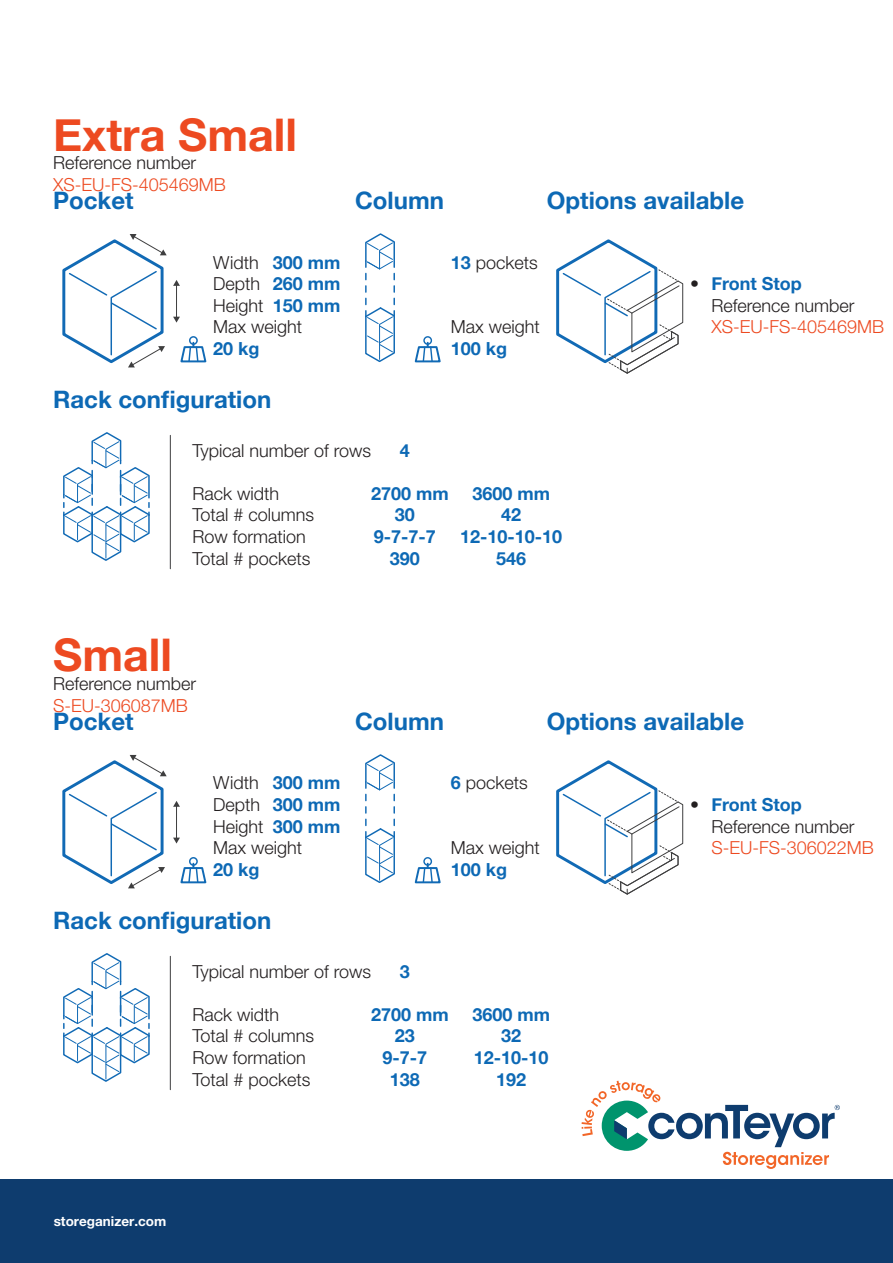
<style>
.page{position:relative;width:893px;height:1263px;background:#fff}
.page>*{position:absolute;margin:0;border:0;box-sizing:border-box;transform-origin:0 0}
.Title_red{font:700 45px "Helvetica Neue";color:#ed4a21}
.Subtitle_blue{font:700 24px "Helvetica Neue";color:#0d69b5}
.Body_black{font:300 18px/21.6px "Helvetica Neue LT Pro";color:#231f20}
.Body_black-2{font:700 18px "Helvetica Neue";color:#0d69b5}
.Body_black-3{font:300 18px/21.6px "Helvetica Neue LT Pro";color:#ed4a21}
.Reference_number{font:300 18px "Helvetica Neue LT Pro";color:#ed4a21}
.t1{font:700 13.5px "Helvetica Neue LT Pro";color:#fff}
.s1{color:#231f20}
.s2{font-family:"Helvetica Neue";font-weight:700;color:#0d69b5}
.s3{color:#ed4a21}
</style>
<div class="page">
<svg style="left:62px;top:755px;width:105px;height:133px"></svg>
<div style="left:189px;top:857px;width:9px;height:9px;border:1px solid #116ab5;border-radius:50%"></div>
<svg style="left:180px;top:864px;width:27px;height:20px"></svg>
<hr style="left:176px;top:806px;width:1px;height:33px;background:#3e3e3f">
<svg style="left:173px;top:838px;width:7px;height:5px"></svg>
<svg style="left:173px;top:801px;width:7px;height:6px"></svg>
<svg style="left:556px;top:760px;width:128px;height:135px"></svg>
<svg style="left:365px;top:754px;width:30px;height:129px"></svg>
<div style="left:423px;top:857px;width:9px;height:9px;border:1px solid #116ab5;border-radius:50%"></div>
<svg style="left:414px;top:864px;width:27px;height:20px"></svg>
<svg style="left:63px;top:953px;width:87px;height:129px"></svg>
<hr style="left:170px;top:956px;width:1px;height:134px;background:#3e3e3f">
<svg style="left:62px;top:234px;width:105px;height:133px"></svg>
<div style="left:189px;top:336px;width:9px;height:9px;border:1px solid #116ab5;border-radius:50%"></div>
<svg style="left:180px;top:343px;width:27px;height:20px"></svg>
<hr style="left:176px;top:285px;width:1px;height:33px;background:#3e3e3f">
<svg style="left:173px;top:317px;width:7px;height:6px"></svg>
<svg style="left:173px;top:280px;width:7px;height:6px"></svg>
<svg style="left:556px;top:239px;width:128px;height:135px"></svg>
<svg style="left:365px;top:233px;width:30px;height:129px"></svg>
<div style="left:423px;top:336px;width:9px;height:9px;border:1px solid #116ab5;border-radius:50%"></div>
<svg style="left:414px;top:343px;width:27px;height:20px"></svg>
<svg style="left:63px;top:432px;width:87px;height:129px"></svg>
<hr style="left:170px;top:435px;width:1px;height:134px;background:#3e3e3f">
<div style="left:0;top:1179px;width:893px;height:84px;background:#0e3c6e"></div>
<svg style="left:582px;top:1081px;width:258px;height:88px"></svg>
<p class="Title_red" style="left:53px;top:99px;width:246px">Extra Small</p>
<p class="Body_black-3" style="left:53px;top:152px;width:174px"><span class="s1">Reference number<br></span>XS-EU-FS-405469MB</p>
<p class="Subtitle_blue" style="left:53px;top:182px;width:82px">Pocket</p>
<p class="Subtitle_blue" style="left:355px;top:182px;width:90px">Column</p>
<p class="Subtitle_blue" style="left:547px;top:182px;width:199px">Options available</p>
<p class="Body_black" style="left:213px;top:251px;width:129px">Width <span class="s2">300 mm</span></p>
<p class="Body_black" style="left:213px;top:273px;width:129px">Depth <span class="s2">260 mm</span></p>
<p class="Body_black" style="left:213px;top:294px;width:129px">Height <span class="s2">150 mm</span></p>
<p class="Body_black" style="left:213px;top:316px;width:91px">Max weight<br><span class="s2">20 kg</span></p>
<p class="Body_black" style="left:451px;top:251px;width:89px"><span class="s2">13</span> pockets</p>
<p class="Body_black" style="left:451px;top:316px;width:91px">Max weight<br><span class="s2">100 kg</span></p>
<p class="Body_black-3" style="left:711px;top:273px;width:174px;text-indent:-21px"><span class="s1">•</span> <span class="s2">Front Stop<br></span><span class="s1">Reference number<br></span>XS-EU-FS-405469MB</p>
<p class="Subtitle_blue" style="left:53px;top:381px;width:220px">Rack configuration</p>
<p class="Body_black" style="left:192px;top:439px;width:180px">Typical number of rows</p>
<p class="Body_black-2" style="left:400px;top:436px;width:12px">4</p>
<p class="Body_black" style="left:192px;top:482px;width:88px">Rack width</p>
<p class="Body_black-2" style="left:371px;top:479px;width:79px">2700 mm</p>
<p class="Body_black-2" style="left:472px;top:479px;width:79px">3600 mm</p>
<p class="Body_black" style="left:192px;top:504px;width:123px">Total # columns</p>
<p class="Body_black-2" style="left:395px;top:501px;width:22px">30</p>
<p class="Body_black-2" style="left:501px;top:501px;width:22px">42</p>
<p class="Body_black" style="left:192px;top:525px;width:115px">Row formation</p>
<p class="Body_black-2" style="left:374px;top:522px;width:64px">9-7-7-7</p>
<p class="Body_black-2" style="left:460px;top:522px;width:104px">12-10-10-10</p>
<p class="Body_black" style="left:192px;top:547px;width:120px">Total # pockets</p>
<p class="Body_black-2" style="left:390px;top:544px;width:32px">390</p>
<p class="Body_black-2" style="left:496px;top:544px;width:32px">546</p>
<p class="Title_red" style="left:53px;top:620px;width:121px">Small</p>
<p class="Body_black" style="left:53px;top:672px;width:145px">Reference number</p>
<p class="Reference_number" style="left:53px;top:694px;width:136px">S-EU-306087MB</p>
<p class="Subtitle_blue" style="left:53px;top:703px;width:82px">Pocket</p>
<p class="Subtitle_blue" style="left:355px;top:703px;width:90px">Column</p>
<p class="Subtitle_blue" style="left:547px;top:703px;width:199px">Options available</p>
<p class="Body_black" style="left:213px;top:772px;width:129px">Width <span class="s2">300 mm</span></p>
<p class="Body_black" style="left:213px;top:793px;width:129px">Depth <span class="s2">300 mm</span></p>
<p class="Body_black" style="left:213px;top:815px;width:129px">Height <span class="s2">300 mm</span></p>
<p class="Body_black" style="left:213px;top:837px;width:91px">Max weight<br><span class="s2">20 kg</span></p>
<p class="Body_black" style="left:451px;top:772px;width:79px"><span class="s2">6</span> pockets</p>
<p class="Body_black" style="left:451px;top:837px;width:91px">Max weight<br><span class="s2">100 kg</span></p>
<p class="Body_black" style="left:711px;top:793px;width:164px;text-indent:-21px">• <span class="s2">Front Stop<br></span>Reference number<br><span class="s3">S-EU-FS-306022MB</span></p>
<p class="Subtitle_blue" style="left:53px;top:902px;width:220px">Rack configuration</p>
<p class="Body_black" style="left:192px;top:960px;width:180px">Typical number of rows</p>
<p class="Body_black-2" style="left:400px;top:957px;width:12px">3</p>
<p class="Body_black" style="left:192px;top:1003px;width:88px">Rack width</p>
<p class="Body_black-2" style="left:371px;top:1000px;width:79px">2700 mm</p>
<p class="Body_black-2" style="left:472px;top:1000px;width:79px">3600 mm</p>
<p class="Body_black" style="left:192px;top:1025px;width:123px">Total # columns</p>
<p class="Body_black-2" style="left:395px;top:1022px;width:22px">23</p>
<p class="Body_black-2" style="left:501px;top:1022px;width:22px">32</p>
<p class="Body_black" style="left:192px;top:1046px;width:115px">Row formation</p>
<p class="Body_black-2" style="left:383px;top:1043px;width:46px">9-7-7</p>
<p class="Body_black-2" style="left:474px;top:1043px;width:76px">12-10-10</p>
<p class="Body_black" style="left:192px;top:1068px;width:120px">Total # pockets</p>
<p class="Body_black-2" style="left:390px;top:1065px;width:32px">138</p>
<p class="Body_black-2" style="left:496px;top:1065px;width:32px">192</p>
<p class="t1" style="left:54px;top:1213px;width:114px">storeganizer.com</p>
</div>
